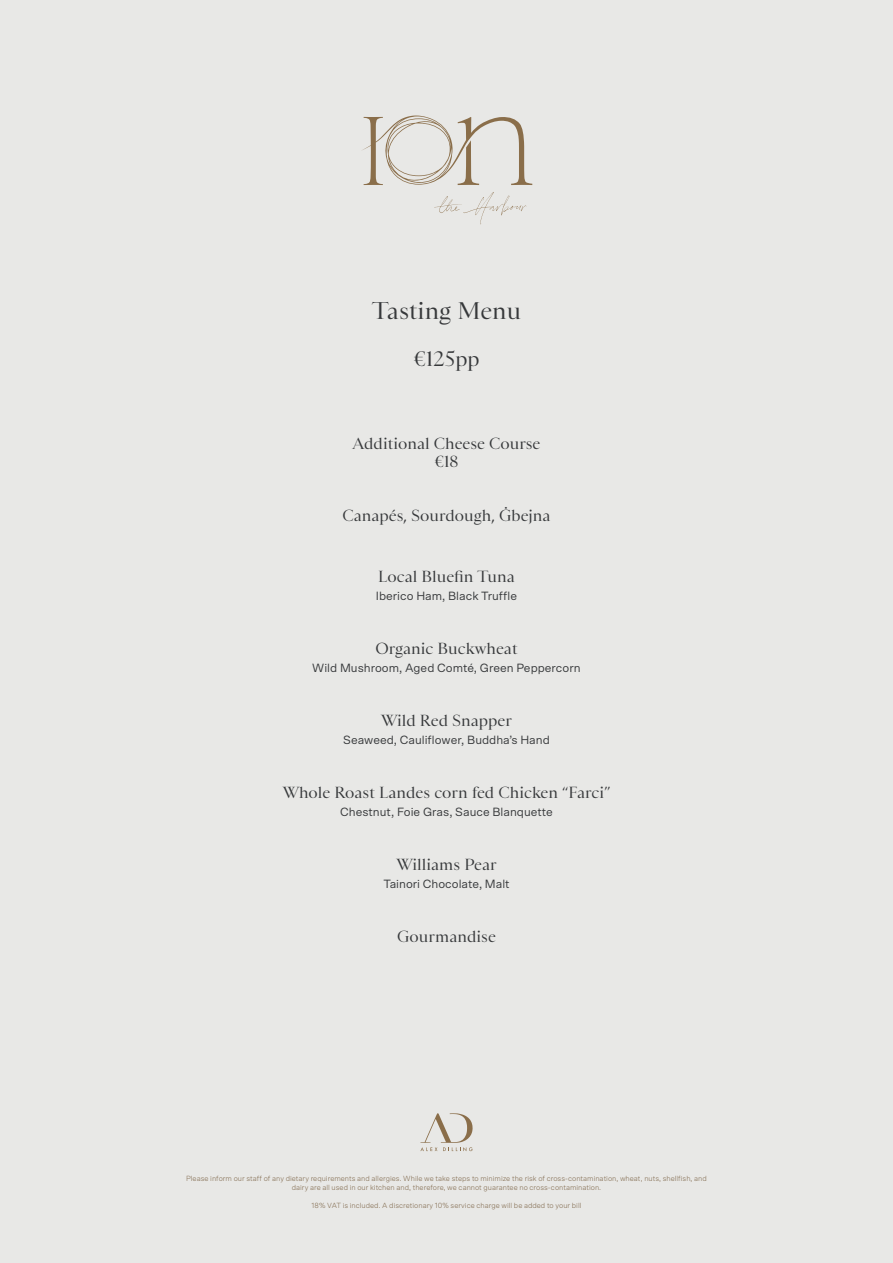
<style>
.page{position:relative;width:893px;height:1263px;background:#e8e8e6}
.page>*{position:absolute;margin:0;border:0;box-sizing:border-box;transform-origin:0 0}
.t1{font:22.5px "Sainte Colombe";color:#36383a}
.t2{font:19.5px "Sainte Colombe";color:#36383a}
.t3{font:15px/18px "Sainte Colombe";color:#36383a;text-align:center}
.t4{font:12px "Scto Grotesk A";color:#36383a}
.t5{font:300 7.5px/9px "Scto Grotesk A";color:#7f684b;text-align:center}
</style>
<div class="page">
<svg style="left:363px;top:116px;width:169px;height:69px"></svg>
<svg style="left:434px;top:192px;width:92px;height:32px"></svg>
<svg style="left:420px;top:1113px;width:53px;height:38px"></svg>
<p class="t1" style="left:372px;top:294px;width:151px">Tasting Menu</p>
<p class="t2" style="left:413px;top:344px;width:68px">€125pp</p>
<p class="t3" style="left:352px;top:434px;width:190px">Additional Cheese Course €18</p>
<p class="t3" style="left:342px;top:506px;width:210px">Canapés, Sourdough, Ġbejna</p>
<p class="t3" style="left:378px;top:568px;width:138px">Local Bluefin Tuna</p>
<p class="t4" style="left:376px;top:589px;width:143px">Iberico Ham, Black Truffle</p>
<p class="t3" style="left:375px;top:640px;width:144px">Organic Buckwheat</p>
<p class="t4" style="left:312px;top:661px;width:270px">Wild Mushroom, Aged Comté, Green Peppercorn</p>
<p class="t3" style="left:381px;top:712px;width:133px">Wild Red Snapper</p>
<p class="t4" style="left:343px;top:733px;width:208px">Seaweed, Cauliflower, Buddha’s Hand</p>
<p class="t3" style="left:283px;top:784px;width:329px">Whole Roast Landes corn fed Chicken “Farci”</p>
<p class="t4" style="left:340px;top:805px;width:214px">Chestnut, Foie Gras, Sauce Blanquette</p>
<p class="t3" style="left:397px;top:856px;width:102px">Williams Pear</p>
<p class="t4" style="left:383px;top:877px;width:128px">Tainori Chocolate, Malt</p>
<p class="t3" style="left:397px;top:928px;width:100px">Gourmandise</p>
<p class="t5" style="left:186px;top:1174px;width:522px">Please inform our staff of any dietary requirements and allergies. While we take steps to minimize the risk of cross-contamination, wheat, nuts, shellfish, and dairy are all used in our kitchen and, therefore, we cannot guarantee no cross-contamination.</p>
<p class="t5" style="left:311px;top:1201px;width:271px">18% VAT is included. A discretionary 10% service charge will be added to your bill</p>
</div>
